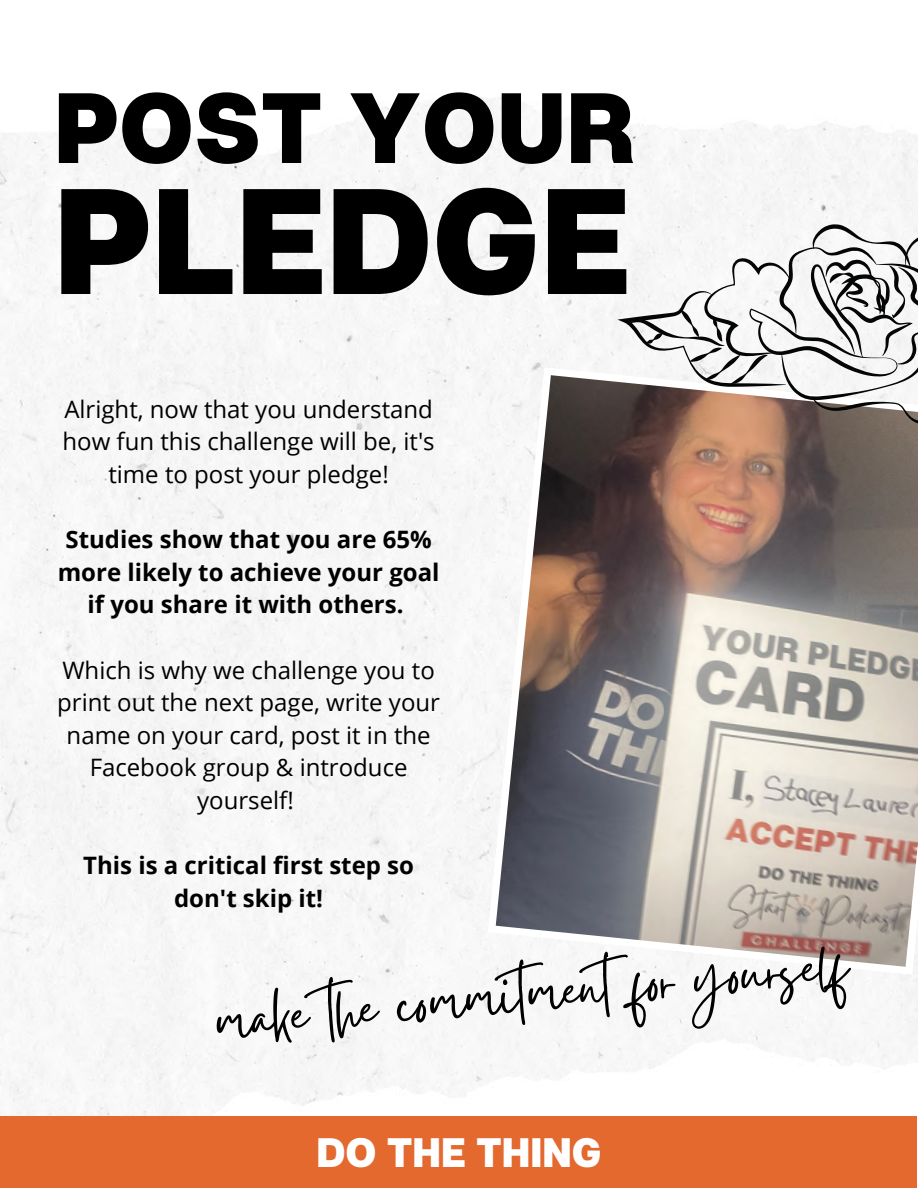
<style>
.page{position:relative;width:918px;height:1188px;background:#fff}
.page>*{position:absolute;margin:0;border:0;box-sizing:border-box;transform-origin:0 0}
.t1{font:800 149.85px "Articulat CF";color:#000}
.t2{font:800 99.6px "Articulat CF";color:#000}
.t3{font:77.25px "Gistesy";color:#000}
.t4{font:800 41.1px "Articulat CF";color:#fff}
.t5{font:24px/32.7px "Open Sans";color:#000;text-align:center}
.t6{font:700 24px/32.7px "Open Sans";color:#000;text-align:center}
</style>
<div class="page">
<img style="left:0;top:97px;width:918px;height:1019px">
<div style="left:0;top:1116px;width:917px;height:72px;background:#e3692e"></div>
<svg style="left:488px;top:367px;width:430px;height:608px;background:#a59a95"></svg>
<svg style="left:618px;top:186px;width:300px;height:238px"></svg>
<h2 class="t2" style="left:54px;top:65px;width:583px">POST YOUR</h2>
<h1 class="t1" style="left:54px;top:147px;width:578px">PLEDGE</h1>
<p class="t5" style="left:63px;top:392px;width:374px">Alright, now that you understand how fun this challenge will be, it's time to post your pledge!</p>
<p class="t6" style="left:58px;top:522px;width:383px">Studies show that you are 65% more likely to achieve your goal if you share it with others.</p>
<p class="t5" style="left:57px;top:653px;width:384px">Which is why we challenge you to print out the next page, write your name on your card, post it in the<br>Facebook group &amp; introduce yourself!</p>
<p class="t6" style="left:83px;top:849px;width:332px">This is a critical first step so don't skip it!</p>
<h3 class="t3" style="left:210px;top:967px;width:636px;rotate:-5deg">make the commitment for yourself</h3>
<h3 class="t4" style="left:316px;top:1127px;width:287px">DO THE THING</h3>
</div>
